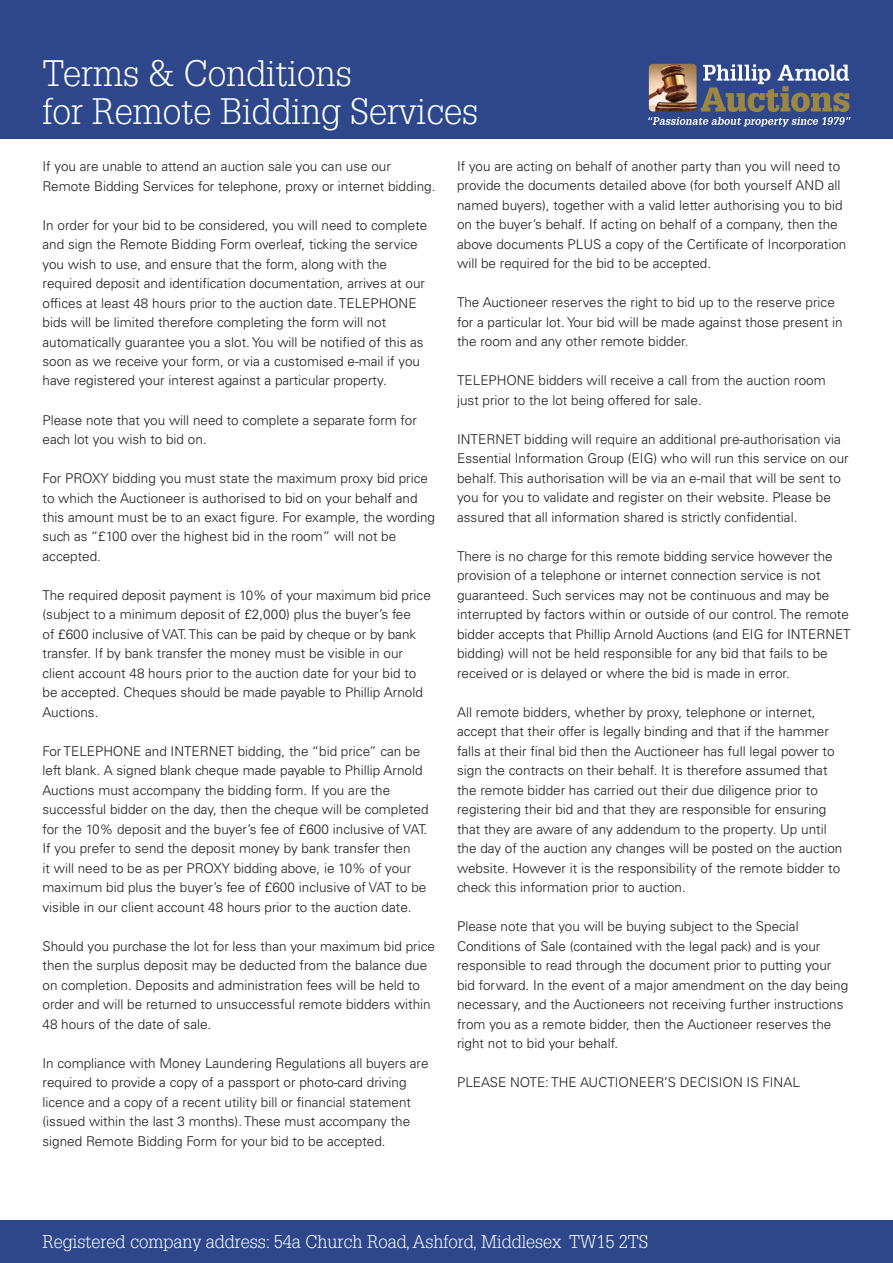
<style>
.page{position:relative;width:893px;height:1263px;background:#fff}
.page>*{position:absolute;margin:0;border:0;box-sizing:border-box;transform-origin:0 0}
.t1{font:300 36px/37.5px "Glypha LT Std";color:#fff}
.t2{font:300 18px "Glypha LT Std";color:#fff}
.t3{font:300 13.5px/19.5px "Univers LT Std";color:#1d1d1b}
</style>
<div class="page">
<div style="left:0;top:1220px;width:893px;height:43px;background:#2d478a"></div>
<div style="left:0;top:0;width:893px;height:139px;background:#2d478a"></div>
<svg style="left:648px;top:64px;width:202px;height:63px"></svg>
<h1 class="t1" style="left:43px;top:55px;width:437px">Terms &amp; Conditions<br>for Remote Bidding Services</h1>
<p class="t3" style="left:43px;top:156px;width:395px">If you are unable to attend an auction sale you can use our<br>Remote Bidding Services for telephone, proxy or internet bidding.</p>
<p class="t3" style="left:43px;top:215px;width:386px">In order for your bid to be considered, you will need to complete and sign the Remote Bidding Form overleaf, ticking the service you wish to use, and ensure that the form, along with the required deposit and identification documentation, arrives at our offices at least 48 hours prior to the auction date. TELEPHONE bids will be limited therefore completing the form will not automatically guarantee you a slot. You will be notified of this as soon as we receive your form, or via a customised e-mail if you have registered your interest against a particular property.</p>
<p class="t3" style="left:43px;top:410px;width:376px">Please note that you will need to complete a separate form for each lot you wish to bid on.</p>
<p class="t3" style="left:43px;top:468px;width:394px">For PROXY bidding you must state the maximum proxy bid price to which the Auctioneer is authorised to bid on your behalf and this amount must be to an exact figure. For example, the wording such as “£100 over the highest bid in the room” will not be accepted.</p>
<p class="t3" style="left:43px;top:585px;width:390px">The required deposit payment is 10% of your maximum bid price (subject to a minimum deposit of £2,000) plus the buyer’s fee<br>of £600 inclusive of VAT. This can be paid by cheque or by bank transfer. If by bank transfer the money must be visible in our client account 48 hours prior to the auction date for your bid to be accepted. Cheques should be made payable to Phillip Arnold Auctions.</p>
<p class="t3" style="left:43px;top:741px;width:387px">For TELEPHONE and INTERNET bidding, the “bid price” can be left blank. A signed blank cheque made payable to Phillip Arnold Auctions must accompany the bidding form. If you are the successful bidder on the day, then the cheque will be completed for the 10% deposit and the buyer’s fee of £600 inclusive of VAT.<br>If you prefer to send the deposit money by bank transfer then<br>it will need to be as per PROXY bidding above, ie 10% of your maximum bid plus the buyer’s fee of £600 inclusive of VAT to be visible in our client account 48 hours prior to the auction date.</p>
<p class="t3" style="left:43px;top:936px;width:394px">Should you purchase the lot for less than your maximum bid price then the surplus deposit may be deducted from the balance due on completion. Deposits and administration fees will be held to order and will be returned to unsuccessful remote bidders within 48 hours of the date of sale.</p>
<p class="t3" style="left:43px;top:1053px;width:388px">In compliance with Money Laundering Regulations all buyers are required to provide a copy of a passport or photo-card driving licence and a copy of a recent utility bill or financial statement (issued within the last 3 months). These must accompany the signed Remote Bidding Form for your bid to be accepted.</p>
<p class="t3" style="left:457px;top:156px;width:391px">If you are acting on behalf of another party than you will need to provide the documents detailed above (for both yourself AND all named buyers), together with a valid letter authorising you to bid on the buyer’s behalf. If acting on behalf of a company, then the above documents PLUS a copy of the Certificate of Incorporation will be required for the bid to be accepted.</p>
<p class="t3" style="left:457px;top:293px;width:387px">The Auctioneer reserves the right to bid up to the reserve price for a particular lot. Your bid will be made against those present in the room and any other remote bidder.</p>
<p class="t3" style="left:457px;top:371px;width:370px">TELEPHONE bidders will receive a call from the auction room just prior to the lot being offered for sale.</p>
<p class="t3" style="left:457px;top:429px;width:393px">INTERNET bidding will require an additional pre-authorisation via Essential Information Group (EIG) who will run this service on our behalf. This authorisation will be via an e-mail that will be sent to you for you to validate and register on their website. Please be assured that all information shared is strictly confidential.</p>
<p class="t3" style="left:457px;top:546px;width:395px">There is no charge for this remote bidding service however the provision of a telephone or internet connection service is not guaranteed. Such services may not be continuous and may be interrupted by factors within or outside of our control. The remote bidder accepts that Phillip Arnold Auctions (and EIG for INTERNET bidding) will not be held responsible for any bid that fails to be received or is delayed or where the bid is made in error.</p>
<p class="t3" style="left:457px;top:702px;width:387px">All remote bidders, whether by proxy, telephone or internet, accept that their offer is legally binding and that if the hammer falls at their final bid then the Auctioneer has full legal power to sign the contracts on their behalf. It is therefore assumed that the remote bidder has carried out their due diligence prior to registering their bid and that they are responsible for ensuring that they are aware of any addendum to the property. Up until the day of the auction any changes will be posted on the auction website. However it is the responsibility of the remote bidder to check this information prior to auction.</p>
<p class="t3" style="left:457px;top:917px;width:393px">Please note that you will be buying subject to the Special Conditions of Sale (contained with the legal pack) and is your responsible to read through the document prior to putting your bid forward. In the event of a major amendment on the day being necessary, and the Auctioneers not receiving further instructions from you as a remote bidder, then the Auctioneer reserves the right not to bid your behalf.</p>
<p class="t3" style="left:457px;top:1073px;width:344px">PLEASE NOTE: THE AUCTIONEER’S DECISION IS FINAL</p>
<h2 class="t2" style="left:43px;top:1231px;width:607px">Registered company address: 54a Church Road, Ashford, Middlesex TW15 2TS</h2>
</div>
